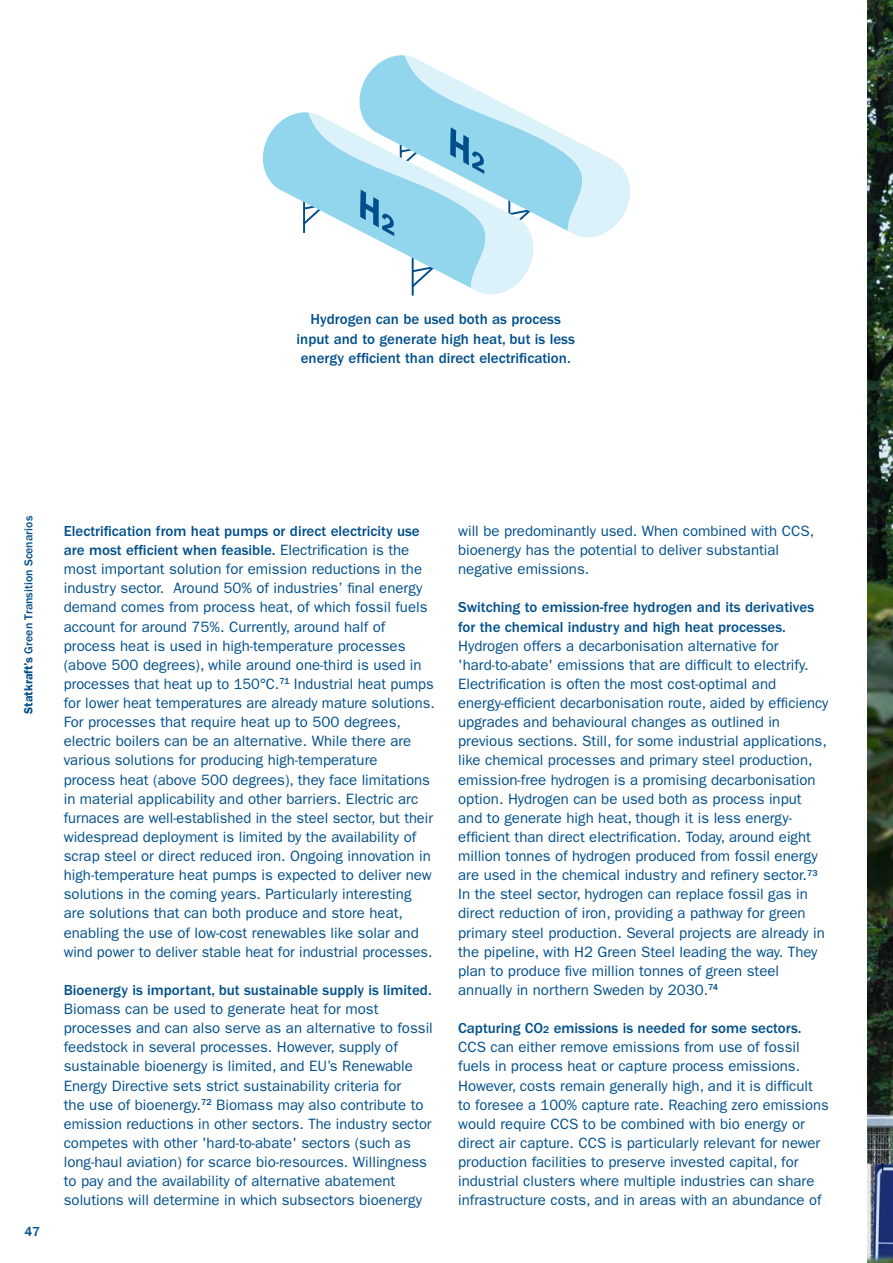
<style>
.page{position:relative;width:893px;height:1263px;background:#fff}
.page>*{position:absolute;margin:0;border:0;box-sizing:border-box;transform-origin:0 0}
.t1{font:15px/19.2px "ITC Franklin Gothic Std";color:#00508c}
.t2{font:500 15px/19.5px "ITC Franklin Gothic Std";color:#00508c;text-align:center}
.t3{font:500 13.5px "ITC Franklin Gothic Std";color:#00508c}
.t4{font:500 12px "ITC Franklin Gothic Std";color:#00508c}
.s1{font-weight:600}
.s2{font-weight:500}
.s3{font-weight:500;font-size:10.5px}
</style>
<div class="page">
<img style="left:867px;top:0;width:26px;height:1263px">
<svg style="left:263px;top:55px;width:367px;height:241px"></svg>
<p class="t2" style="left:297px;top:310px;width:280px">Hydrogen can be used both as process input and to generate high heat, but is less energy efficient than direct electrification.</p>
<p class="t4" style="left:22px;top:714px;width:199px;rotate:-90deg"><span class="s1">Statkraft’s</span> Green Transition Scenarios</p>
<p class="t1" style="left:64px;top:521px;width:373px"><span class="s2">Electrification from heat pumps or direct electricity use are most efficient when feasible.</span> Electrification is the most important solution for emission reductions in the industry sector. Around 50% of industries’ final energy demand comes from process heat, of which fossil fuels account for around 75%. Currently, around half of process heat is used in high-temperature processes (above 500 degrees), while around one-third is used in processes that heat up to 150°C.<sup>71</sup> Industrial heat pumps for lower heat temperatures are already mature solutions.<br>For processes that require heat up to 500 degrees, electric boilers can be an alternative. While there are various solutions for producing high-temperature<br>process heat (above 500 degrees), they face limitations in material applicability and other barriers. Electric arc furnaces are well-established in the steel sector, but their widespread deployment is limited by the availability of scrap steel or direct reduced iron. Ongoing innovation in high-temperature heat pumps is expected to deliver new solutions in the coming years. Particularly interesting are solutions that can both produce and store heat, enabling the use of low-cost renewables like solar and wind power to deliver stable heat for industrial processes.</p>
<p class="t2" style="left:64px;top:980px;width:369px">Bioenergy is important, but sustainable supply is limited.</p>
<p class="t1" style="left:64px;top:999px;width:371px">Biomass can be used to generate heat for most processes and can also serve as an alternative to fossil feedstock in several processes. However, supply of sustainable bioenergy is limited, and EU’s Renewable Energy Directive sets strict sustainability criteria for<br>the use of bioenergy.<sup>72</sup> Biomass may also contribute to emission reductions in other sectors. The industry sector competes with other 'hard-to-abate' sectors (such as long-haul aviation) for scarce bio-resources. Willingness to pay and the availability of alternative abatement solutions will determine in which subsectors bioenergy</p>
<p class="t3" style="left:24px;top:1224px;width:17px">47</p>
<p class="t1" style="left:458px;top:521px;width:358px">will be predominantly used. When combined with CCS, bioenergy has the potential to deliver substantial negative emissions.</p>
<p class="t2" style="left:458px;top:598px;width:357px;text-align:left">Switching to emission-free hydrogen and its derivatives for the chemical industry and high heat processes.</p>
<p class="t1" style="left:458px;top:636px;width:372px">Hydrogen offers a decarbonisation alternative for 'hard-to-abate' emissions that are difficult to electrify.<br>Electrification is often the most cost-optimal and energy-efficient decarbonisation route, aided by efficiency upgrades and behavioural changes as outlined in previous sections. Still, for some industrial applications, like chemical processes and primary steel production, emission-free hydrogen is a promising decarbonisation option. Hydrogen can be used both as process input and to generate high heat, though it is less energy&shy;efficient than direct electrification. Today, around eight million tonnes of hydrogen produced from fossil energy are used in the chemical industry and refinery sector.<sup>73<br></sup>In the steel sector, hydrogen can replace fossil gas in direct reduction of iron, providing a pathway for green primary steel production. Several projects are already in the pipeline, with H2 Green Steel leading the way. They plan to produce five million tonnes of green steel annually in northern Sweden by 2030.<sup>74</sup></p>
<p class="t1" style="left:458px;top:1019px;width:372px"><span class="s2">Capturing CO</span><span class="s3">2</span> <span class="s2">emissions is needed for some sectors.<br></span>CCS can either remove emissions from use of fossil fuels in process heat or capture process emissions.<br>However, costs remain generally high, and it is difficult to foresee a 100% capture rate. Reaching zero emissions would require CCS to be combined with bio energy or direct air capture. CCS is particularly relevant for newer production facilities to preserve invested capital, for industrial clusters where multiple industries can share infrastructure costs, and in areas with an abundance of</p>
</div>
